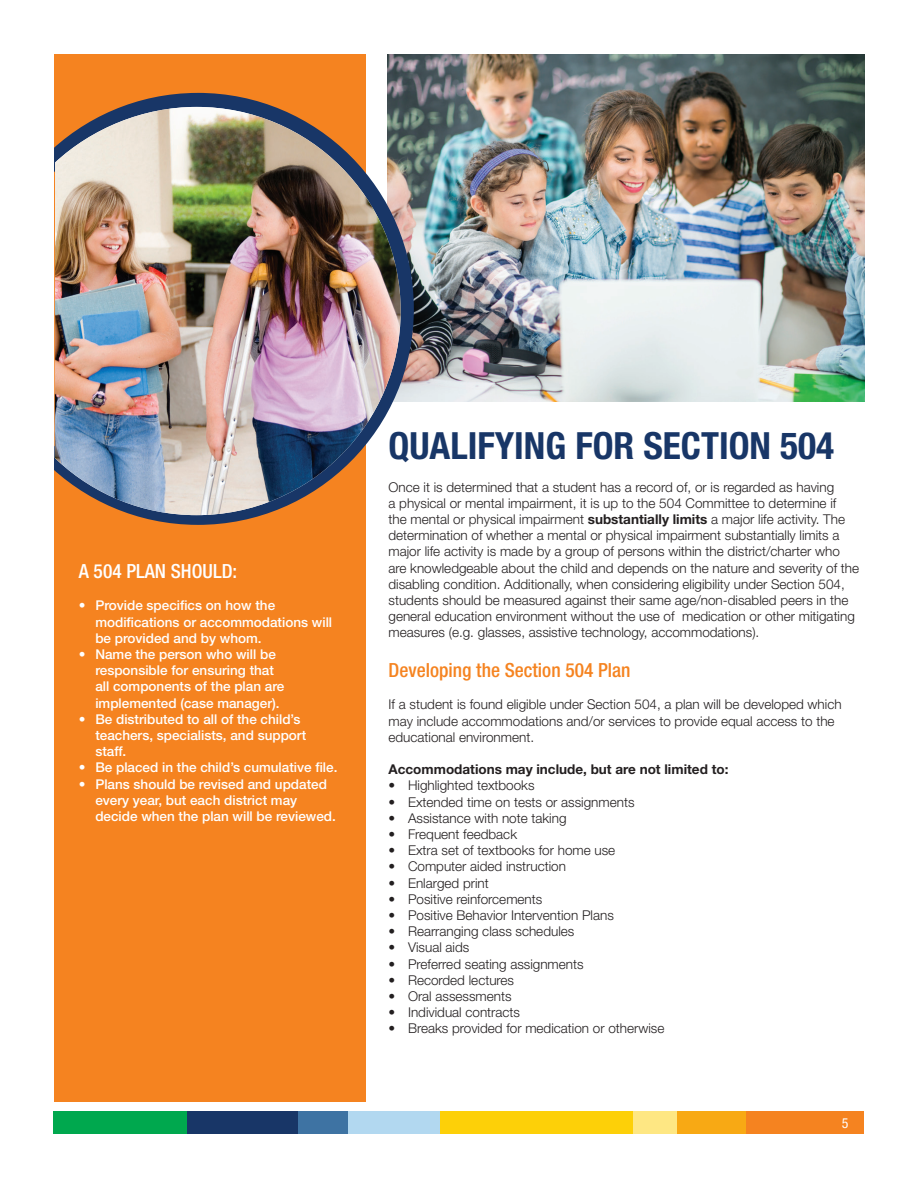
<style>
.page{position:relative;width:918px;height:1188px;background:#fff}
.page>*{position:absolute;margin:0;border:0;box-sizing:border-box;transform-origin:0 0}
.t1{font:700 condensed 37.5px "Helvetica Neue";color:#183667}
.t2{font:500 condensed 19.5px "Helvetica Neue";color:#f58320}
.t3{font:500 condensed 19.5px "Helvetica Neue";color:#fff}
.t4{font:condensed 13.8px "Helvetica Neue";color:#fff}
.t5{font:300 13.5px/16.2px "Helvetica Neue";color:#231f20}
.t6{font:500 13.5px/16.2px "Helvetica Neue";color:#fff}
.t7{font:700 13.5px "Helvetica Neue";color:#231f20}
.s1{font-family:"Helvetica Neue LT Pro"}
.s2{font-weight:700}
</style>
<div class="page">
<img style="left:387px;top:54px;width:478px;height:348px">
<div style="left:54px;top:54px;width:312px;height:1048px;background:#f58320"></div>
<svg style="left:54px;top:93px;width:360px;height:432px"></svg>
<div style="left:53px;top:1112px;width:160px;height:22px;background:#00a84e"></div>
<div style="left:188px;top:1112px;width:160px;height:22px;background:#183667"></div>
<div style="left:678px;top:1112px;width:186px;height:22px;background:#f58320"></div>
<svg style="left:298px;top:1112px;width:143px;height:22px;background:#89b4d3"></svg>
<div style="left:441px;top:1112px;width:192px;height:22px;background:#fdd008"></div>
<svg style="left:633px;top:1112px;width:113px;height:22px;background:#fac13f"></svg>
<img style="left:55px;top:107px;width:346px;height:408px">
<h2 class="t3" style="left:79px;top:559px;width:160px">A 504 PLAN SHOULD:</h2>
<p class="t6" style="left:95px;top:597px;width:238px;text-indent:-16px"><span class="s1">•</span> Provide specifics on how the modifications or accommodations will be provided and by whom.</p>
<p class="t6" style="left:95px;top:646px;width:191px;text-indent:-16px"><span class="s1">•</span> Name the person who will be responsible for ensuring that all components of the plan are implemented (case manager).</p>
<p class="t6" style="left:95px;top:711px;width:212px;text-indent:-16px"><span class="s1">•</span> Be distributed to all of the child’s teachers, specialists, and support staff.</p>
<p class="t6" style="left:79px;top:759px;width:260px"><span class="s1">•</span> Be placed in the child’s cumulative file.</p>
<p class="t6" style="left:95px;top:776px;width:242px;text-indent:-16px"><span class="s1">•</span> Plans should be revised and updated every year, but each district may decide when the plan will be reviewed.</p>
<h1 class="t1" style="left:389px;top:423px;width:447px">QUALIFYING FOR SECTION 504</h1>
<p class="t5" style="left:389px;top:478px;width:472px">Once it is determined that a student has a record of, or is regarded as having<br>a physical or mental impairment, it is up to the 504 Committee to determine if<br>the mental or physical impairment <span class="s2">substantially limits</span> a major life activity. The determination of whether a mental or physical impairment substantially limits a major life activity is made by a group of persons within the district/charter who are knowledgeable about the child and depends on the nature and severity of the disabling condition. Additionally, when considering eligibility under Section 504, students should be measured against their same age/non-disabled peers in the general education environment without the use of medication or other mitigating measures (e.g. glasses, assistive technology, accommodations).</p>
<h2 class="t2" style="left:389px;top:659px;width:244px">Developing the Section 504 Plan</h2>
<p class="t5" style="left:389px;top:696px;width:455px">If a student is found eligible under Section 504, a plan will be developed which may include accommodations and/or services to provide equal access to the educational environment.</p>
<p class="t7" style="left:389px;top:761px;width:341px">Accommodations may include, but are not limited to:</p>
<p class="t5" style="left:389px;top:777px;width:148px"><span class="s1">•</span> Highlighted textbooks</p>
<p class="t5" style="left:389px;top:793px;width:247px"><span class="s1">•</span> Extended time on tests or assignments</p>
<p class="t5" style="left:389px;top:810px;width:180px"><span class="s1">•</span> Assistance with note taking</p>
<p class="t5" style="left:389px;top:826px;width:130px"><span class="s1">•</span> Frequent feedback</p>
<p class="t5" style="left:389px;top:842px;width:228px"><span class="s1">•</span> Extra set of textbooks for home use</p>
<p class="t5" style="left:389px;top:858px;width:179px"><span class="s1">•</span> Computer aided instruction</p>
<p class="t5" style="left:389px;top:874px;width:102px"><span class="s1">•</span> Enlarged print</p>
<p class="t5" style="left:389px;top:891px;width:155px"><span class="s1">•</span> Positive reinforcements</p>
<p class="t5" style="left:389px;top:907px;width:227px"><span class="s1">•</span> Positive Behavior Intervention Plans</p>
<p class="t5" style="left:389px;top:923px;width:187px"><span class="s1">•</span> Rearranging class schedules</p>
<p class="t5" style="left:389px;top:939px;width:82px"><span class="s1">•</span> Visual aids</p>
<p class="t5" style="left:389px;top:955px;width:197px"><span class="s1">•</span> Preferred seating assignments</p>
<p class="t5" style="left:389px;top:972px;width:127px"><span class="s1">•</span> Recorded lectures</p>
<p class="t5" style="left:389px;top:988px;width:124px"><span class="s1">•</span> Oral assessments</p>
<p class="t5" style="left:389px;top:1004px;width:133px"><span class="s1">•</span> Individual contracts</p>
<p class="t5" style="left:389px;top:1020px;width:277px"><span class="s1">•</span> Breaks provided for medication or otherwise</p>
<p class="t4" style="left:842px;top:1116px;width:8px">5</p>
</div>
